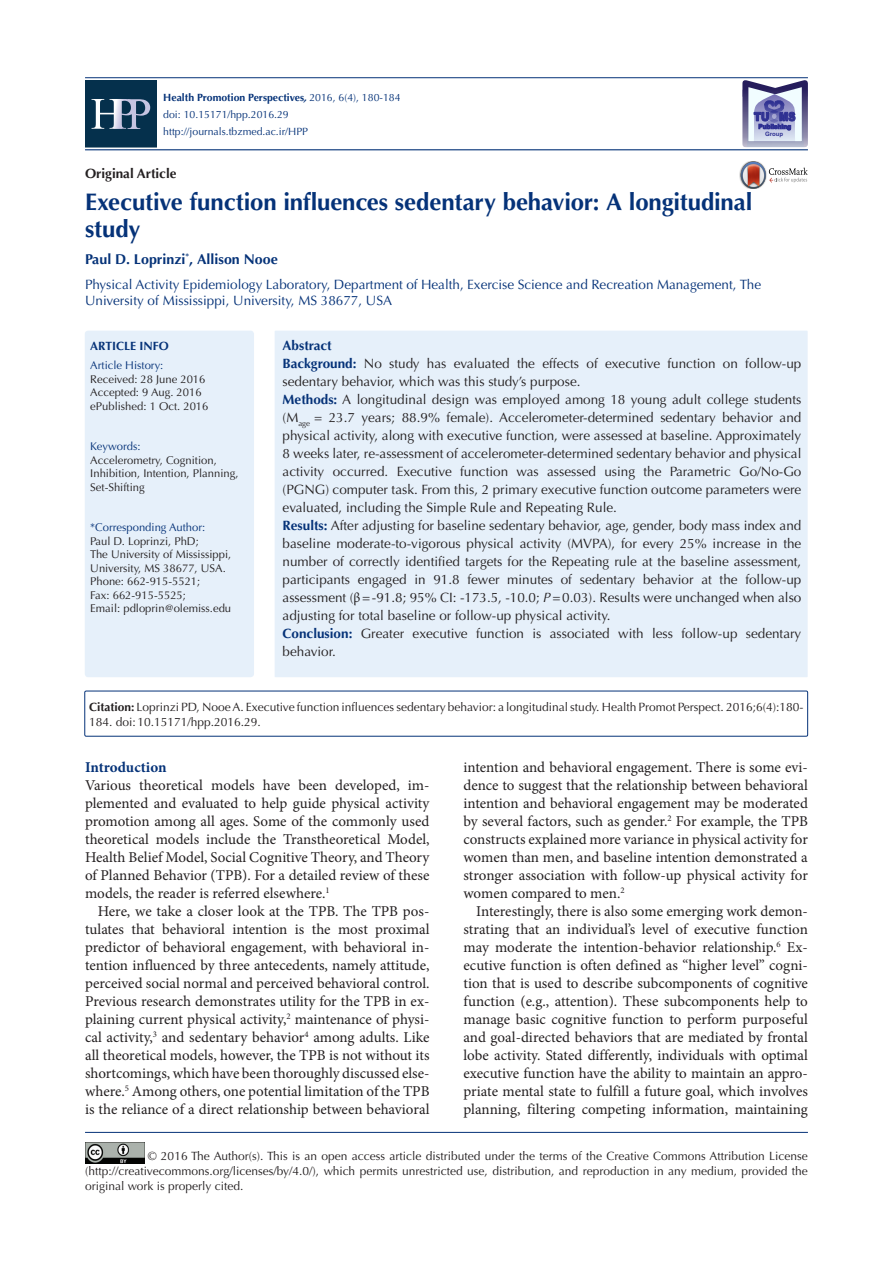
<style>
.page{position:relative;width:893px;height:1263px;background:#fff}
.page>*{position:absolute;margin:0;border:0;box-sizing:border-box;transform-origin:0 0}
.t1{font:700 24px/27px "Optima LT Std";letter-spacing:-.005em;color:#053278}
.t2{font:15px/18px "Minion Pro";color:#231f20;text-align:justify}
.t3{font:700 15px "Minion Pro";letter-spacing:-.005em;color:#053278}
.t4{font:700 14.25px "Optima LT Std";color:#053278}
.t5{font:13.5px/18px "Optima LT Std";color:#231f20}
.t6{font:13.5px/16.5px "Optima LT Std";color:#053278}
.t7{font:700 13.5px "Optima LT Std";color:#231f20}
.t8{font:700 13.5px "Optima LT Std";color:#053278}
.corresponding{font:12px/15px "Optima LT Std";color:#231f20;text-align:justify}
.t9{font:700 12px "Optima LT Std";color:#053278}
.t10{font:900 12px "Arial";color:#2e3092;scale:.82 1}
.t11{font:11.25px/13.5px "Optima LT Std";color:#231f20}
.t12{font:11.25px "Optima LT Std";color:#053278}
.t13{font:10.5px/16.8px "Optima LT Std";color:#053278}
.t14{font:700 10.5px "Optima LT Std";color:#053278}
.t15{font:700 6px "Arial";color:#2e3092}
.s1{font-style:italic}
.s2{font-weight:400}
.s3{font-weight:700;color:#053278}
.s4{font-family:"Minion Pro"}
.s5{font-weight:700}
</style>
<div class="page">
<hr style="left:85px;top:149px;width:723px;height:1px;background:#053278">
<hr style="left:85px;top:77px;width:723px;height:1px;background:#053278">
<hr style="left:85px;top:1132px;width:723px;height:1px;background:#053278">
<img style="left:85px;top:1143px;width:59px;height:20px">
<img style="left:739px;top:169px;width:2px;height:13px">
<svg style="left:741px;top:161px;width:67px;height:28px"></svg>
<svg style="left:742px;top:80px;width:66px;height:67px"></svg>
<div style="left:275px;top:331px;width:533px;height:346px;background:#e6f0fa"></div>
<div style="left:85px;top:331px;width:169px;height:346px;background:#e6f0fa;border-radius:3px"></div>
<div style="left:85px;top:691px;width:723px;height:45px;border:1px solid #053278"></div>
<div style="left:85px;top:80px;width:71px;height:67px;background:#05304c"></div>
<svg style="left:92px;top:97px;width:20px;height:32px"></svg>
<svg style="left:112px;top:97px;width:16px;height:32px"></svg>
<svg style="left:128px;top:97px;width:24px;height:33px"></svg>
<p class="t14" style="left:163px;top:91px;width:239px">Health Promotion Perspectives<span class="s1">,</span> <span class="s2">2016, 6(4), 180-184</span></p>
<p class="t13" style="left:163px;top:106px;width:146px">doi: 10.15171/hpp.2016.29 http://journals.tbzmed.ac.ir/HPP</p>
<p class="t7" style="left:85px;top:165px;width:93px">Original Article</p>
<p class="t10" style="left:754px;top:108px;width:52px">TU MS</p>
<p class="t15" style="left:765px;top:129px;width:20px">Group</p>
<p class="t1" style="left:85px;top:189px;width:669px">Executive function influences sedentary behavior: A longitudinal study</p>
<p class="t4" style="left:85px;top:250px;width:194px">Paul D. Loprinzi<sup>*</sup>, Allison Nooe</p>
<p class="t6" style="left:85px;top:276px;width:678px">Physical Activity Epidemiology Laboratory, Department of Health, Exercise Science and Recreation Management, The<br>University of Mississippi, University, MS 38677, USA</p>
<p class="t9" style="left:90px;top:338px;width:80px">ARTICLE INFO</p>
<p class="t12" style="left:90px;top:359px;width:75px">Article History:</p>
<p class="t11" style="left:90px;top:372px;width:117px">Received: 28 June 2016</p>
<p class="t11" style="left:90px;top:386px;width:113px">Accepted: 9 Aug. 2016</p>
<p class="t11" style="left:90px;top:399px;width:120px">ePublished: 1 Oct. 2016</p>
<p class="t12" style="left:90px;top:440px;width:52px">Keywords:</p>
<p class="t11" style="left:90px;top:453px;width:150px">Accelerometry, Cognition,<br>Inhibition, Intention, Planning,<br>Set-Shifting</p>
<p class="t12" style="left:90px;top:521px;width:117px">*Corresponding Author:</p>
<p class="t11" style="left:90px;top:534px;width:110px">Paul D. Loprinzi, PhD;</p>
<p class="t11" style="left:90px;top:548px;width:143px">The University of Mississippi,</p>
<p class="t11" style="left:90px;top:561px;width:137px">University, MS 38677, USA.</p>
<p class="t11" style="left:90px;top:575px;width:112px">Phone: 662-915-5521;</p>
<p class="t11" style="left:90px;top:588px;width:97px">Fax: 662-915-5525;</p>
<p class="t11" style="left:90px;top:602px;width:142px">Email: pdloprin@olemiss.edu</p>
<p class="t8" style="left:283px;top:337px;width:51px">Abstract</p>
<p class="t5" style="left:283px;top:354px;width:520px"><span class="s3">Background:</span> No study has evaluated the effects of executive function on follow-up sedentary behavior, which was this study’s purpose.</p>
<p class="t5" style="left:283px;top:390px;width:520px;text-align:justify"><span class="s3">Methods:</span> A longitudinal design was employed among 18 young adult college students (M<sub>age</sub> = 23.7 years; 88.9% female). Accelerometer-determined sedentary behavior and physical activity, along with executive function, were assessed at baseline. Approximately 8 weeks later, re-assessment of accelerometer-determined sedentary behavior and physical activity occurred. Executive function was assessed using the Parametric Go/No-Go (PGNG) computer task. From this, 2 primary executive function outcome parameters were evaluated, including the Simple Rule and Repeating Rule.</p>
<p class="t5" style="left:283px;top:516px;width:520px;text-align:justify"><span class="s3">Results:</span> After adjusting for baseline sedentary behavior, age, gender, body mass index and baseline moderate-to-vigorous physical activity (MVPA), for every 25% increase in the number of correctly identified targets for the Repeating rule at the baseline assessment, participants engaged in 91.8 fewer minutes of sedentary behavior at the follow-up assessment (<span class="s4">β</span>=-91.8; 95% CI: -173.5, -10.0; <span class="s1">P</span>=0.03). Results were unchanged when also adjusting for total baseline or follow-up physical activity.</p>
<p class="t5" style="left:283px;top:624px;width:520px"><span class="s3">Conclusion:</span> Greater executive function is associated with less follow-up sedentary behavior.</p>
<p class="corresponding" style="left:89px;top:699px;width:716px"><span class="s5">Citation:</span> Loprinzi PD, Nooe A. Executive function influences sedentary behavior: a longitudinal study. Health Promot Perspect. 2016;6(4):180-<br>184. doi: 10.15171/hpp.2016.29.</p>
<p class="t3" style="left:85px;top:757px;width:83px">Introduction</p>
<p class="t2" style="left:85px;top:776px;width:346px">Various theoretical models have been developed, im&shy;plemented and evaluated to help guide physical activity promotion among all ages. Some of the commonly used theoretical models include the Transtheoretical Model, Health Belief Model, Social Cognitive Theory, and Theory of Planned Behavior (TPB). For a detailed review of these models, the reader is referred elsewhere.<sup>1</sup></p>
<p class="t2" style="left:85px;top:902px;width:346px;text-indent:13px">Here, we take a closer look at the TPB. The TPB pos&shy;tulates that behavioral intention is the most proximal predictor of behavioral engagement, with behavioral in&shy;tention influenced by three antecedents, namely attitude, perceived social normal and perceived behavioral control.<br>Previous research demonstrates utility for the TPB in ex&shy;plaining current physical activity,<sup>2</sup> maintenance of physi&shy;cal activity,<sup>3</sup> and sedentary behavior<sup>4</sup> among adults. Like all theoretical models, however, the TPB is not without its shortcomings, which have been thoroughly discussed else&shy;where.<sup>5</sup> Among others, one potential limitation of the TPB is the reliance of a direct relationship between behavioral</p>
<p class="t2" style="left:463px;top:758px;width:346px">intention and behavioral engagement. There is some evi&shy;dence to suggest that the relationship between behavioral intention and behavioral engagement may be moderated by several factors, such as gender.<sup>2</sup> For example, the TPB constructs explained more variance in physical activity for women than men, and baseline intention demonstrated a stronger association with follow-up physical activity for women compared to men.<sup>2</sup></p>
<p class="t2" style="left:463px;top:902px;width:346px;text-indent:13px">Interestingly, there is also some emerging work demon&shy;strating that an individual’s level of executive function may moderate the intention-behavior relationship.<sup>6</sup> Ex&shy;ecutive function is often defined as “higher level” cogni&shy;tion that is used to describe subcomponents of cognitive function (e.g., attention). These subcomponents help to manage basic cognitive function to perform purposeful and goal-directed behaviors that are mediated by frontal lobe activity. Stated differently, individuals with optimal executive function have the ability to maintain an appro&shy;priate mental state to fulfill a future goal, which involves planning, filtering competing information, maintaining</p>
<p class="corresponding" style="left:85px;top:1149px;width:724px;text-indent:63px">© 2016 The Author(s). This is an open access article distributed under the terms of the Creative Commons Attribution License (http://creativecommons.org/licenses/by/4.0/), which permits unrestricted use, distribution, and reproduction in any medium, provided the original work is properly cited.</p>
</div>
